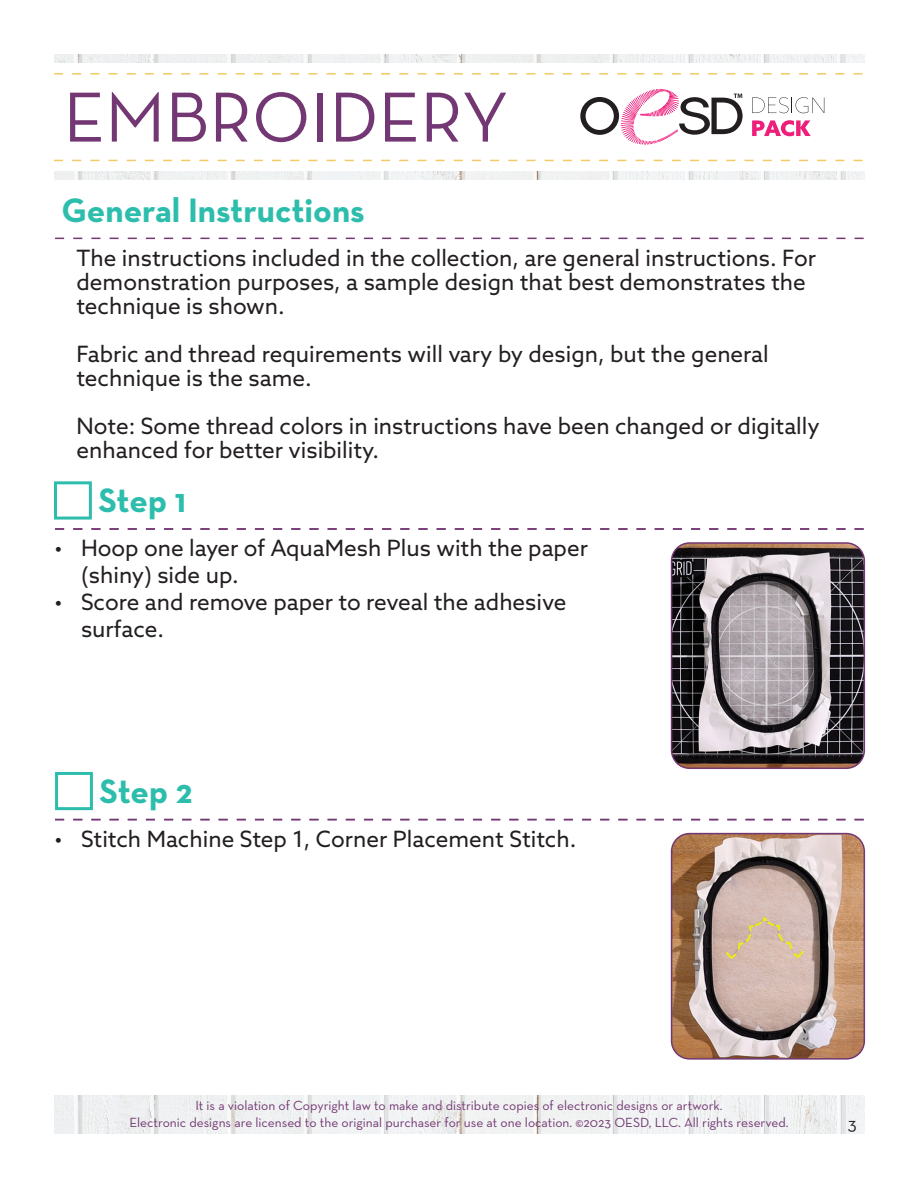
<style>
.page{position:relative;width:918px;height:1188px;background:#fff}
.page>*{position:absolute;margin:0;border:0;box-sizing:border-box;transform-origin:0 0}
.t1{font:72px "Neutra Text";color:#733873}
.t2{font:700 34.5px "Neutra Text";color:#2dbdad}
.t3{font:22.5px/24px "Azo Sans";color:#231f20}
.t4{font:18px "Neutra Text";color:#231f20}
.t5{font:13.5px "Neutra Text";color:#733873}
</style>
<div class="page">
<img style="left:54px;top:54px;width:810px;height:126px">
<img style="left:54px;top:1096px;width:810px;height:38px">
<div style="left:29px;top:63px;width:863px;height:108px;background:#fff"></div>
<svg style="left:54px;top:160px;width:809px;height:1px"></svg>
<svg style="left:55px;top:238px;width:809px;height:1px"></svg>
<svg style="left:55px;top:528px;width:809px;height:2px"></svg>
<svg style="left:55px;top:819px;width:809px;height:1px"></svg>
<img style="left:672px;top:545px;width:192px;height:223px">
<div style="left:671px;top:542px;width:194px;height:227px;border:2px solid #733773;border-radius:18px"></div>
<img style="left:672px;top:834px;width:192px;height:223px">
<div style="left:671px;top:833px;width:194px;height:227px;border:2px solid #733773;border-radius:18px"></div>
<div style="left:54px;top:481px;width:38px;height:39px;border:3px solid #2dbdad"></div>
<div style="left:55px;top:772px;width:38px;height:38px;border:3px solid #2dbdad"></div>
<svg style="left:54px;top:73px;width:809px;height:72px"></svg>
<svg style="left:725px;top:900px;width:81px;height:60px;background:#d5bdac"></svg>
<p class="t1" style="left:63px;top:73px;width:447px">EMBROIDERY</p>
<p class="t2" style="left:62px;top:188px;width:305px">General Instructions</p>
<p class="t3" style="left:76px;top:245px;width:741px">The instructions included in the collection, are general instructions. For demonstration purposes, a sample design that best demonstrates the technique is shown.</p>
<p class="t3" style="left:76px;top:341px;width:694px">Fabric and thread requirements will vary by design, but the general technique is the same.</p>
<p class="t3" style="left:76px;top:413px;width:745px">Note: Some thread colors in instructions have been changed or digitally enhanced for better visibility.</p>
<p class="t2" style="left:98px;top:479px;width:89px">Step 1</p>
<p class="t3" style="left:81px;top:534px;width:508px;line-height:27px;text-indent:-27px">• Hoop one layer of AquaMesh Plus with the paper (shiny) side up.</p>
<p class="t3" style="left:81px;top:588px;width:487px;line-height:27px;text-indent:-27px">• Score and remove paper to reveal the adhesive surface.</p>
<p class="t2" style="left:100px;top:770px;width:94px">Step 2</p>
<p class="t3" style="left:54px;top:827px;width:524px">• Stitch Machine Step 1, Corner Placement Stitch.</p>
<p class="t5" style="left:195px;top:1098px;width:529px">It is a violation of Copyright law to make and distribute copies of electronic designs or artwork.</p>
<p class="t5" style="left:129px;top:1114px;width:661px">Electronic designs are licensed to the original purchaser for use at one location. ©2023 OESD, LLC. All rights reserved.</p>
<p class="t4" style="left:848px;top:1113px;width:10px">3</p>
</div>
